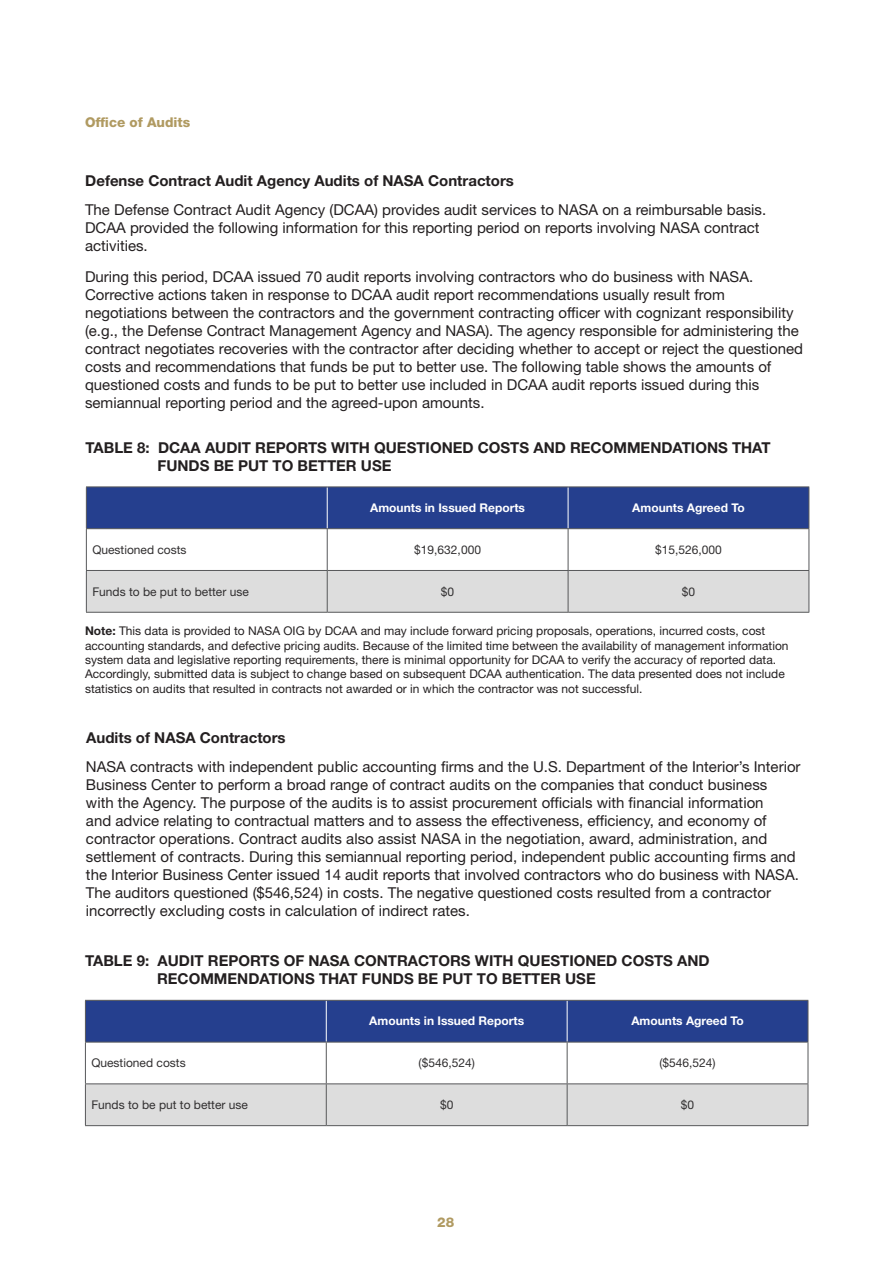
<style>
.page{position:relative;width:893px;height:1263px;background:#fff}
.page>*{position:absolute;margin:0;border:0;box-sizing:border-box;transform-origin:0 0}
.Body_Text_White{font:15px/18px "Helvetica Neue LT Std";color:#231f20}
.Body_Text_White-2{font:700 15px/18px "Helvetica Neue LT Std";color:#231f20}
.t1{font:800 13.5px "Helvetica Neue LT Std";color:#b09a61}
.Body_Text_White-3{font:12px/14.4px "Helvetica Neue LT Std";color:#231f20}
.Small_Hilite_headline_Black{font:12px "Helvetica Neue LT Std";color:#312f30}
.Small_Hilite_headline_Black-2{font:700 12px "Helvetica Neue LT Std";color:#fff}
.s1{font-weight:700}
</style>
<div class="page">
<div style="left:87px;top:487px;width:722px;height:41px;background:#253f8e"></div>
<div style="left:87px;top:571px;width:722px;height:41px;background:#ddd"></div>
<hr style="left:86px;top:570px;width:241px;height:1px;background:#57585a">
<hr style="left:327px;top:570px;width:241px;height:1px;background:#57585a">
<hr style="left:568px;top:570px;width:241px;height:1px;background:#57585a">
<hr style="left:327px;top:529px;width:1px;height:41px;background:#57585a">
<hr style="left:327px;top:571px;width:1px;height:41px;background:#57585a">
<hr style="left:86px;top:529px;width:1px;height:41px;background:#57585a">
<hr style="left:86px;top:571px;width:1px;height:41px;background:#57585a">
<hr style="left:86px;top:612px;width:241px;height:1px;background:#57585a">
<hr style="left:327px;top:612px;width:241px;height:1px;background:#57585a">
<hr style="left:568px;top:529px;width:1px;height:41px;background:#57585a">
<hr style="left:809px;top:529px;width:1px;height:41px;background:#57585a">
<hr style="left:568px;top:571px;width:1px;height:41px;background:#57585a">
<hr style="left:809px;top:571px;width:1px;height:41px;background:#57585a">
<hr style="left:568px;top:612px;width:241px;height:1px;background:#57585a">
<hr style="left:327px;top:487px;width:1px;height:41px;background:#fff">
<hr style="left:568px;top:487px;width:1px;height:41px;background:#fff">
<hr style="left:86px;top:486px;width:241px;height:1px;background:#57585a">
<hr style="left:86px;top:487px;width:1px;height:41px;background:#57585a">
<hr style="left:327px;top:486px;width:241px;height:1px;background:#57585a">
<hr style="left:568px;top:486px;width:241px;height:1px;background:#57585a">
<hr style="left:809px;top:487px;width:1px;height:41px;background:#57585a">
<hr style="left:86px;top:528px;width:241px;height:1px;background:#57585a">
<hr style="left:327px;top:528px;width:241px;height:1px;background:#57585a">
<hr style="left:568px;top:528px;width:241px;height:1px;background:#57585a">
<div style="left:86px;top:1001px;width:722px;height:41px;background:#253f8e"></div>
<div style="left:86px;top:1084px;width:722px;height:41px;background:#ddd"></div>
<hr style="left:85px;top:1042px;width:1px;height:41px;background:#57585a">
<hr style="left:808px;top:1042px;width:1px;height:41px;background:#57585a">
<hr style="left:85px;top:1083px;width:241px;height:1px;background:#57585a">
<hr style="left:85px;top:1084px;width:1px;height:41px;background:#57585a">
<hr style="left:326px;top:1083px;width:241px;height:1px;background:#57585a">
<hr style="left:567px;top:1083px;width:241px;height:1px;background:#57585a">
<hr style="left:808px;top:1084px;width:1px;height:41px;background:#57585a">
<hr style="left:85px;top:1125px;width:241px;height:1px;background:#57585a">
<hr style="left:567px;top:1125px;width:241px;height:1px;background:#57585a">
<hr style="left:326px;top:1042px;width:1px;height:41px;background:#57585a">
<hr style="left:567px;top:1042px;width:1px;height:41px;background:#57585a">
<hr style="left:326px;top:1084px;width:1px;height:41px;background:#57585a">
<hr style="left:567px;top:1084px;width:1px;height:41px;background:#57585a">
<hr style="left:326px;top:1125px;width:241px;height:1px;background:#57585a">
<hr style="left:567px;top:1001px;width:1px;height:41px;background:#fff">
<hr style="left:326px;top:1001px;width:1px;height:41px;background:#fff">
<hr style="left:85px;top:1000px;width:241px;height:1px;background:#57585a">
<hr style="left:85px;top:1001px;width:1px;height:41px;background:#57585a">
<hr style="left:326px;top:1000px;width:241px;height:1px;background:#57585a">
<hr style="left:567px;top:1000px;width:241px;height:1px;background:#57585a">
<hr style="left:808px;top:1001px;width:1px;height:41px;background:#57585a">
<hr style="left:85px;top:1042px;width:241px;height:1px;background:#57585a">
<hr style="left:326px;top:1042px;width:241px;height:1px;background:#57585a">
<hr style="left:567px;top:1042px;width:241px;height:1px;background:#57585a">
<hr style="left:892px;top:300px;width:1px;height:595px;background:#000">
<p class="t1" style="left:85px;top:114px;width:107px">Office of Audits</p>
<p class="Body_Text_White-2" style="left:85px;top:172px;width:430px">Defense Contract Audit Agency Audits of NASA Contractors</p>
<p class="Body_Text_White" style="left:85px;top:201px;width:683px">The Defense Contract Audit Agency (DCAA) provides audit services to NASA on a reimbursable basis.<br>DCAA provided the following information for this reporting period on reports involving NASA contract activities.</p>
<p class="Body_Text_White" style="left:85px;top:268px;width:720px">During this period, DCAA issued 70 audit reports involving contractors who do business with NASA.<br>Corrective actions taken in response to DCAA audit report recommendations usually result from negotiations between the contractors and the government contracting officer with cognizant responsibility (e.g., the Defense Contract Management Agency and NASA). The agency responsible for administering the contract negotiates recoveries with the contractor after deciding whether to accept or reject the questioned costs and recommendations that funds be put to better use. The following table shows the amounts of questioned costs and funds to be put to better use included in DCAA audit reports issued during this semiannual reporting period and the agreed-upon amounts.</p>
<p class="Body_Text_White-2" style="left:158px;top:438px;width:615px;text-indent:-72px">TABLE 8: DCAA AUDIT REPORTS WITH QUESTIONED COSTS AND RECOMMENDATIONS THAT<br>FUNDS BE PUT TO BETTER USE</p>
<p class="Small_Hilite_headline_Black-2" style="left:370px;top:500px;width:156px">Amounts in Issued Reports</p>
<p class="Small_Hilite_headline_Black-2" style="left:632px;top:500px;width:114px">Amounts Agreed To</p>
<p class="Small_Hilite_headline_Black" style="left:92px;top:542px;width:96px">Questioned costs</p>
<p class="Small_Hilite_headline_Black" style="left:414px;top:542px;width:68px">$19,632,000</p>
<p class="Small_Hilite_headline_Black" style="left:655px;top:542px;width:68px">$15,526,000</p>
<p class="Small_Hilite_headline_Black" style="left:92px;top:584px;width:158px">Funds to be put to better use</p>
<p class="Small_Hilite_headline_Black" style="left:441px;top:584px;width:15px">$0</p>
<p class="Small_Hilite_headline_Black" style="left:682px;top:584px;width:15px">$0</p>
<p class="Body_Text_White-3" style="left:85px;top:623px;width:705px"><span class="s1">Note:</span> This data is provided to NASA OIG by DCAA and may include forward pricing proposals, operations, incurred costs, cost accounting standards, and defective pricing audits. Because of the limited time between the availability of management information system data and legislative reporting requirements, there is minimal opportunity for DCAA to verify the accuracy of reported data.<br>Accordingly, submitted data is subject to change based on subsequent DCAA authentication. The data presented does not include statistics on audits that resulted in contracts not awarded or in which the contractor was not successful.</p>
<p class="Body_Text_White-2" style="left:86px;top:728px;width:201px">Audits of NASA Contractors</p>
<p class="Body_Text_White" style="left:86px;top:757px;width:716px">NASA contracts with independent public accounting firms and the U.S. Department of the Interior’s Interior Business Center to perform a broad range of contract audits on the companies that conduct business<br>with the Agency. The purpose of the audits is to assist procurement officials with financial information<br>and advice relating to contractual matters and to assess the effectiveness, efficiency, and economy of contractor operations. Contract audits also assist NASA in the negotiation, award, administration, and settlement of contracts. During this semiannual reporting period, independent public accounting firms and the Interior Business Center issued 14 audit reports that involved contractors who do business with NASA.<br>The auditors questioned ($546,524) in costs. The negative questioned costs resulted from a contractor incorrectly excluding costs in calculation of indirect rates.</p>
<p class="Body_Text_White-2" style="left:157px;top:951px;width:554px;text-indent:-72px">TABLE 9: AUDIT REPORTS OF NASA CONTRACTORS WITH QUESTIONED COSTS AND<br>RECOMMENDATIONS THAT FUNDS BE PUT TO BETTER USE</p>
<p class="Small_Hilite_headline_Black-2" style="left:369px;top:1014px;width:156px">Amounts in Issued Reports</p>
<p class="Small_Hilite_headline_Black-2" style="left:631px;top:1014px;width:114px">Amounts Agreed To</p>
<p class="Small_Hilite_headline_Black" style="left:91px;top:1056px;width:96px">Questioned costs</p>
<p class="Small_Hilite_headline_Black" style="left:419px;top:1056px;width:58px">($546,524)</p>
<p class="Small_Hilite_headline_Black" style="left:659px;top:1056px;width:58px">($546,524)</p>
<p class="Small_Hilite_headline_Black" style="left:91px;top:1097px;width:158px">Funds to be put to better use</p>
<p class="Small_Hilite_headline_Black" style="left:440px;top:1097px;width:15px">$0</p>
<p class="Small_Hilite_headline_Black" style="left:681px;top:1097px;width:15px">$0</p>
<p class="t1" style="left:437px;top:1214px;width:19px">28</p>
</div>
